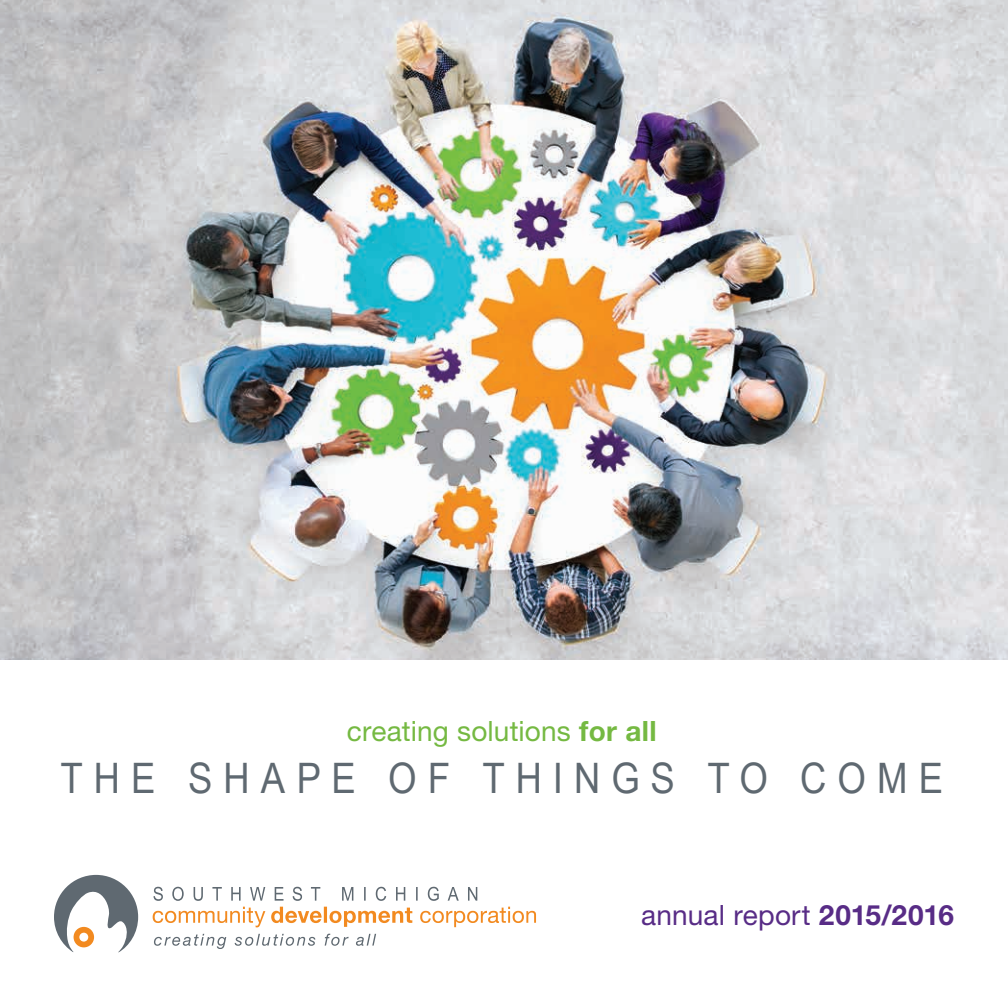
<style>
.page{position:relative;width:1008px;height:1008px;background:#fff}
.page>*{position:absolute;margin:0;border:0;box-sizing:border-box;transform-origin:0 0}
.t1{font:42px "Arial Narrow";letter-spacing:.245em;color:#5f6971;scale:1.06 1}
.t2{font:28px "Helvetica Neue LT Std";letter-spacing:.005em;color:#75b942}
.t3{font:28px "Helvetica Neue LT Std";letter-spacing:.01em;color:#582c86}
.s1{font-weight:700}
</style>
<div class="page">
<svg style="left:153px;top:887px;width:324px;height:14px"></svg>
<svg style="left:153px;top:907px;width:383px;height:20px"></svg>
<svg style="left:154px;top:934px;width:222px;height:15px"></svg>
<svg style="left:54px;top:875px;width:84px;height:77px"></svg>
<div style="left:74px;top:927px;width:20px;height:20px;background:#f28a20;border-radius:50%"></div>
<div style="left:79px;top:933px;width:9px;height:9px;background:#fff;border-radius:50%"></div>
<img style="left:0;top:0;width:1008px;height:660px">
<p class="t2" style="left:347px;top:714px;width:312px">creating solutions <span class="s1">for all</span></p>
<h1 class="t1" style="left:61px;top:747px;width:834px">THE SHAPE OF THINGS TO COME</h1>
<p class="t3" style="left:641px;top:898px;width:314px">annual report <span class="s1">2015/2016</span></p>
</div>
